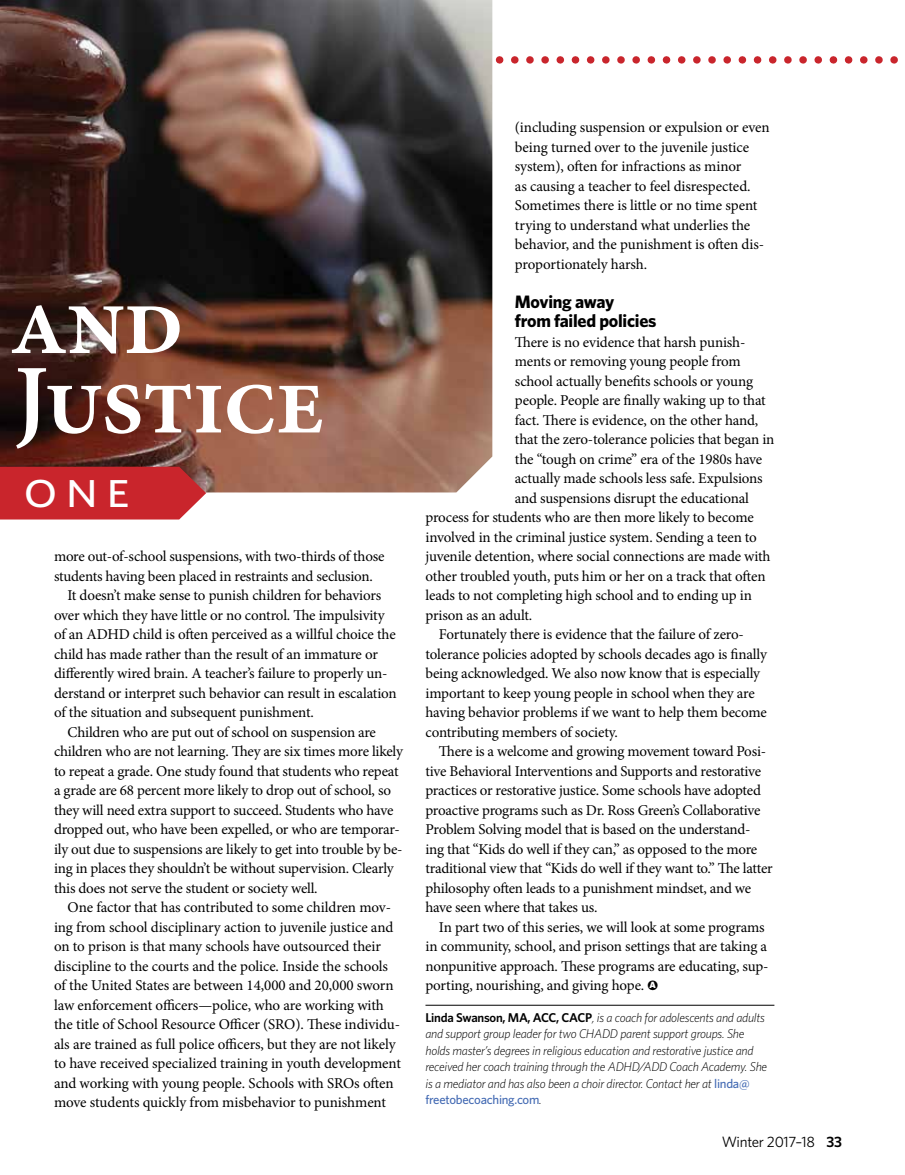
<style>
.page{position:relative;width:905px;height:1175px;background:#fff}
.page>*{position:absolute;margin:0;border:0;box-sizing:border-box;transform-origin:0 0}
.t1{font:600 98.85px/79.3px "Minion Pro";letter-spacing:-.02em;color:#fff}
.t2{font:500 39px "Whitney";color:#fff;scale:1.15 1}
.t3{font:700 18px/19.5px "Whitney";letter-spacing:-.015em;color:#000}
.t4{font:15px/19.5px "Minion Pro";letter-spacing:-.015em;color:#000}
.t5{font:15px "Whitney";letter-spacing:-.02em;color:#000}
.t6{font:italic 300 12.75px/16.5px "Whitney";letter-spacing:-.02em;color:#000}
.s1{font-family:"Whitney";font-weight:900;font-size:9px;color:#fff}
.s2{font-weight:600;font-style:normal}
.s3{font-weight:500;font-style:normal;color:#436ab3}
.s4{font-weight:600}
</style>
<div class="page">
<svg style="left:492px;top:56px;width:406px;height:8px"></svg>
<img style="left:0;top:0;width:492px;height:492px">
<hr style="left:425px;top:1005px;width:349px;height:1px;background:#000">
<div style="left:0;top:467px;width:206px;height:52px;background:#c9252c"></div>
<h1 class="t1" style="left:10px;top:281px;width:317px">and<br>Justice</h1>
<h2 class="t2" style="left:24px;top:469px;width:93px">ONE</h2>
<p class="t4" style="left:54px;top:547px;width:332px">more out-of-school suspensions, with two-thirds of those</p>
<p class="t4" style="left:54px;top:566px;width:320px">students having been placed in restraints and seclusion.</p>
<p class="t4" style="left:68px;top:586px;width:315px">It doesn’t make sense to punish children for behaviors</p>
<p class="t4" style="left:54px;top:605px;width:332px">over which they have little or no control. The impulsivity</p>
<p class="t4" style="left:54px;top:625px;width:343px">of an ADHD child is often perceived as a willful choice the</p>
<p class="t4" style="left:54px;top:644px;width:325px">child has made rather than the result of an immature or</p>
<p class="t4" style="left:54px;top:664px;width:335px">differently wired brain. A teacher’s failure to properly un-</p>
<p class="t4" style="left:54px;top:683px;width:344px">derstand or interpret such behavior can result in escalation</p>
<p class="t4" style="left:54px;top:703px;width:261px">of the situation and subsequent punishment.</p>
<p class="t4" style="left:68px;top:722px;width:310px">Children who are put out of school on suspension are</p>
<p class="t4" style="left:54px;top:742px;width:350px">children who are not learning. They are six times more likely</p>
<p class="t4" style="left:54px;top:761px;width:346px">to repeat a grade. One study found that students who repeat</p>
<p class="t4" style="left:54px;top:781px;width:338px">a grade are 68 percent more likely to drop out of school, so</p>
<p class="t4" style="left:54px;top:800px;width:341px">they will need extra support to succeed. Students who have</p>
<p class="t4" style="left:54px;top:820px;width:347px">dropped out, who have been expelled, or who are temporar-</p>
<p class="t4" style="left:54px;top:839px;width:350px">ily out due to suspensions are likely to get into trouble by be-</p>
<p class="t4" style="left:54px;top:859px;width:341px">ing in places they shouldn’t be without supervision. Clearly</p>
<p class="t4" style="left:54px;top:878px;width:265px">this does not serve the student or society well.</p>
<p class="t4" style="left:68px;top:898px;width:325px">One factor that has contributed to some children mov-</p>
<p class="t4" style="left:54px;top:917px;width:341px">ing from school disciplinary action to juvenile justice and</p>
<p class="t4" style="left:54px;top:937px;width:328px">on to prison is that many schools have outsourced their</p>
<p class="t4" style="left:54px;top:956px;width:335px">discipline to the courts and the police. Inside the schools</p>
<p class="t4" style="left:54px;top:976px;width:341px">of the United States are between 14,000 and 20,000 sworn</p>
<p class="t4" style="left:54px;top:995px;width:331px">law enforcement officers—police, who are working with</p>
<p class="t4" style="left:54px;top:1015px;width:347px">the title of School Resource Officer (SRO). These individu-</p>
<p class="t4" style="left:54px;top:1034px;width:343px">als are trained as full police officers, but they are not likely</p>
<p class="t4" style="left:54px;top:1054px;width:348px">to have received specialized training in youth development</p>
<p class="t4" style="left:54px;top:1073px;width:341px">and working with young people. Schools with SROs often</p>
<p class="t4" style="left:54px;top:1093px;width:333px">move students quickly from misbehavior to punishment</p>
<p class="t4" style="left:515px;top:118px;width:256px">(including suspension or expulsion or even being turned over to the juvenile justice system), often for infractions as minor<br>as causing a teacher to feel disrespected.<br>Sometimes there is little or no time spent trying to understand what underlies the behavior, and the punishment is often dis&shy;proportionately harsh.</p>
<p class="t3" style="left:515px;top:291px;width:143px">Moving away<br>from failed policies</p>
<p class="t4" style="left:515px;top:332px;width:232px">There is no evidence that harsh punish-</p>
<p class="t4" style="left:515px;top:352px;width:227px">ments or removing young people from</p>
<p class="t4" style="left:515px;top:371px;width:240px">school actually benefits schools or young</p>
<p class="t4" style="left:515px;top:391px;width:252px">people. People are finally waking up to that</p>
<p class="t4" style="left:515px;top:410px;width:245px">fact. There is evidence, on the other hand,</p>
<p class="t4" style="left:515px;top:430px;width:261px">that the zero-tolerance policies that began in</p>
<p class="t4" style="left:515px;top:449px;width:249px">the “tough on crime” era of the 1980s have</p>
<p class="t4" style="left:515px;top:469px;width:249px">actually made schools less safe. Expulsions</p>
<p class="t4" style="left:515px;top:488px;width:236px">and suspensions disrupt the educational</p>
<p class="t4" style="left:425px;top:508px;width:330px">process for students who are then more likely to become</p>
<p class="t4" style="left:425px;top:527px;width:333px">involved in the criminal justice system. Sending a teen to</p>
<p class="t4" style="left:425px;top:547px;width:347px">juvenile detention, where social connections are made with</p>
<p class="t4" style="left:425px;top:566px;width:341px">other troubled youth, puts him or her on a track that often</p>
<p class="t4" style="left:425px;top:586px;width:328px">leads to not completing high school and to ending up in</p>
<p class="t4" style="left:425px;top:605px;width:108px">prison as an adult.</p>
<p class="t4" style="left:439px;top:625px;width:306px">Fortunately there is evidence that the failure of zero-</p>
<p class="t4" style="left:425px;top:644px;width:343px">tolerance policies adopted by schools decades ago is finally</p>
<p class="t4" style="left:425px;top:664px;width:336px">being acknowledged. We also now know that is especially</p>
<p class="t4" style="left:425px;top:683px;width:331px">important to keep young people in school when they are</p>
<p class="t4" style="left:425px;top:703px;width:343px">having behavior problems if we want to help them become</p>
<p class="t4" style="left:425px;top:722px;width:194px">contributing members of society.</p>
<p class="t4" style="left:439px;top:742px;width:329px">There is a welcome and growing movement toward Posi-</p>
<p class="t4" style="left:425px;top:761px;width:337px">tive Behavioral Interventions and Supports and restorative</p>
<p class="t4" style="left:425px;top:781px;width:337px">practices or restorative justice. Some schools have adopted</p>
<p class="t4" style="left:425px;top:800px;width:336px">proactive programs such as Dr. Ross Green’s Collaborative</p>
<p class="t4" style="left:425px;top:820px;width:326px">Problem Solving model that is based on the understand-</p>
<p class="t4" style="left:425px;top:839px;width:333px">ing that “Kids do well if they can,” as opposed to the more</p>
<p class="t4" style="left:425px;top:859px;width:349px">traditional view that “Kids do well if they want to.” The latter</p>
<p class="t4" style="left:425px;top:878px;width:327px">philosophy often leads to a punishment mindset, and we</p>
<p class="t4" style="left:425px;top:898px;width:173px">have seen where that takes us.</p>
<p class="t4" style="left:439px;top:917px;width:327px">In part two of this series, we will look at some programs</p>
<p class="t4" style="left:425px;top:937px;width:343px">in community, school, and prison settings that are taking a</p>
<p class="t4" style="left:425px;top:956px;width:344px">nonpunitive approach. These programs are educating, sup-</p>
<p class="t4" style="left:425px;top:976px;width:234px">porting, nourishing, and giving hope. ●<span class="s1">A</span></p>
<p class="t6" style="left:425px;top:1009px;width:343px"><span class="s2">Linda Swanson, MA, ACC, CACP</span>, is a coach for adolescents and adults and support group leader for two CHADD parent support groups. She holds master’s degrees in religious education and restorative justice and received her coach training through the ADHD/ADD Coach Academy. She is a mediator and has also been a choir director. Contact her at <span class="s3">linda@ freetobecoaching.com</span>.</p>
<p class="t5" style="left:721px;top:1133px;width:122px">Winter 2017–18 <span class="s4">33</span></p>
</div>
